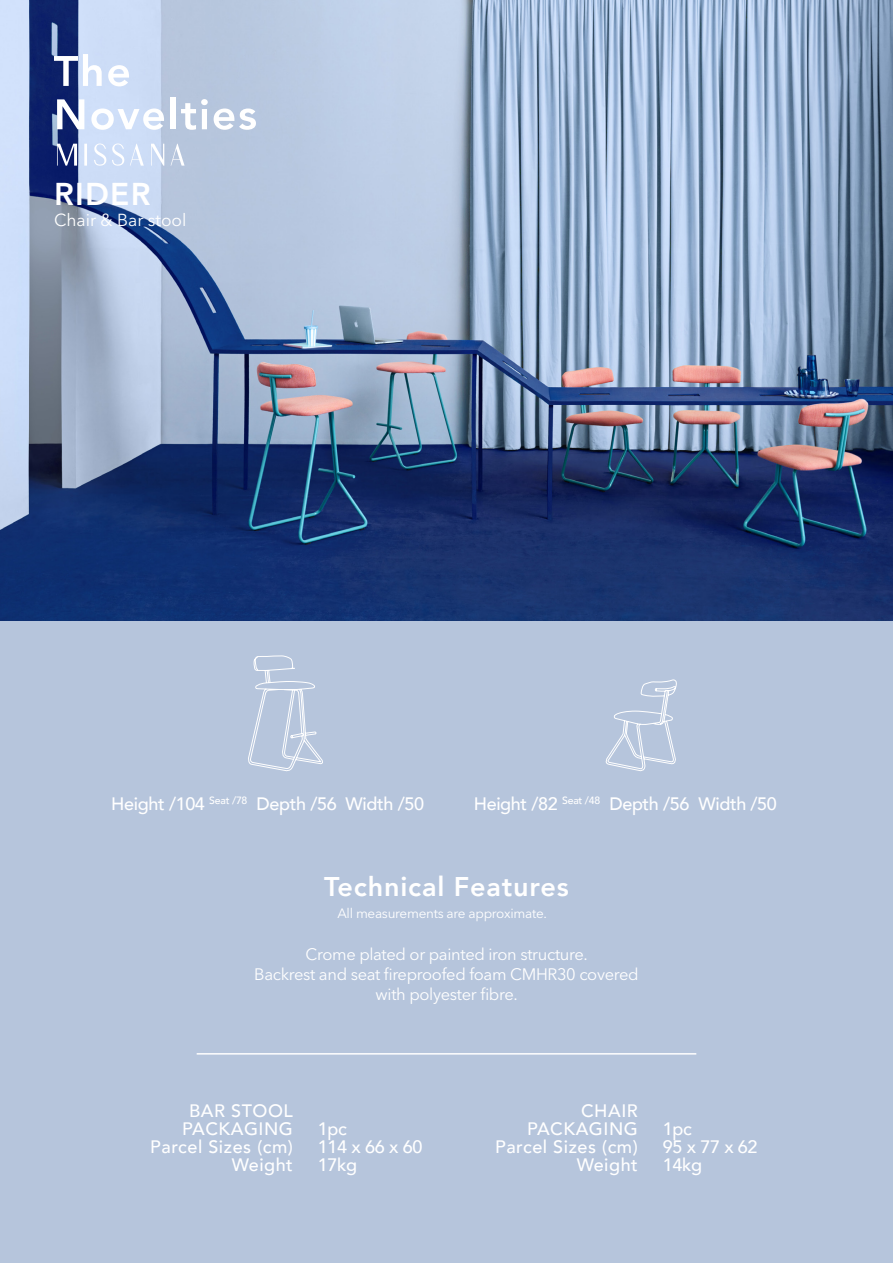
<style>
.page{position:relative;width:893px;height:1263px;background:#fff}
.page>*{position:absolute;margin:0;border:0;box-sizing:border-box;transform-origin:0 0}
.t1{font:800 31.5px "Avenir";letter-spacing:.04em;color:#fff}
.t2{font:800 27px "Avenir";letter-spacing:.03em;color:#fff}
.t3{font:500 18px "Avenir";letter-spacing:-.015em;color:#fff}
.t4{font:500 18px "Avenir";letter-spacing:.03em;color:#fff}
.t5{font:17.25px "Avenir Next LT Pro";color:#fff}
.t6{font:16.5px/19.8px "Avenir Next LT Pro";letter-spacing:-.02em;color:#fff;text-align:center}
.t7{font:13.5px "Avenir Next LT Pro";letter-spacing:-.02em;color:#fff}
</style>
<div class="page">
<div style="left:0;top:591px;width:893px;height:672px;background:#b6c5dc"></div>
<img style="left:0;top:0;width:893px;height:621px">
<svg style="left:54px;top:54px;width:48px;height:32px"></svg>
<svg style="left:108px;top:65px;width:21px;height:21px"></svg>
<svg style="left:57px;top:99px;width:27px;height:30px"></svg>
<svg style="left:91px;top:108px;width:73px;height:22px"></svg>
<div style="left:171px;top:97px;width:5px;height:32px;background:#fff"></div>
<svg style="left:181px;top:99px;width:27px;height:31px"></svg>
<svg style="left:214px;top:108px;width:42px;height:22px"></svg>
<svg style="left:130px;top:144px;width:14px;height:22px"></svg>
<svg style="left:57px;top:144px;width:20px;height:22px"></svg>
<hr style="left:84px;top:144px;width:3px;height:22px;background:#fff">
<svg style="left:112px;top:144px;width:12px;height:22px"></svg>
<svg style="left:94px;top:144px;width:12px;height:22px"></svg>
<svg style="left:151px;top:144px;width:13px;height:22px"></svg>
<svg style="left:171px;top:144px;width:14px;height:22px"></svg>
<hr style="left:197px;top:1053px;width:499px;height:1px;background:#fff">
<svg style="left:248px;top:655px;width:429px;height:116px"></svg>
<p class="t1" style="left:54px;top:169px;width:98px">RIDER</p>
<p class="t5" style="left:54px;top:209px;width:134px">Chair &amp; Bar stool</p>
<p class="t3" style="left:111px;top:788px;width:314px">Height /104 <sup>Seat</sup> <sup>/78</sup> Depth /56 Width /50</p>
<p class="t3" style="left:609px;top:788px;width:169px">Depth /56 Width /50</p>
<p class="t3" style="left:474px;top:788px;width:128px">Height /82 <sup>Seat</sup> <sup>/48</sup></p>
<p class="t2" style="left:324px;top:865px;width:246px">Technical Features</p>
<p class="t7" style="left:337px;top:905px;width:211px">All measurements are approximate.</p>
<p class="t6" style="left:306px;top:944px;width:284px">Crome plated or painted iron structure.</p>
<p class="t6" style="left:254px;top:964px;width:386px">Backrest and seat fireproofed foam CMHR30 covered with polyester fibre.</p>
<p class="t4" style="left:189px;top:1095px;width:105px">BAR STOOL</p>
<p class="t4" style="left:182px;top:1113px;width:112px">PACKAGING</p>
<p class="t4" style="left:150px;top:1131px;width:144px">Parcel Sizes (cm)</p>
<p class="t3" style="left:232px;top:1149px;width:63px">Weight</p>
<p class="t3" style="left:318px;top:1113px;width:30px">1pc</p>
<p class="t3" style="left:318px;top:1131px;width:106px">114 x 66 x 60</p>
<p class="t3" style="left:318px;top:1149px;width:41px">17kg</p>
<p class="t3" style="left:581px;top:1095px;width:58px">CHAIR</p>
<p class="t4" style="left:527px;top:1113px;width:112px">PACKAGING</p>
<p class="t4" style="left:495px;top:1131px;width:144px">Parcel Sizes (cm)</p>
<p class="t3" style="left:577px;top:1149px;width:63px">Weight</p>
<p class="t3" style="left:663px;top:1113px;width:30px">1pc</p>
<p class="t3" style="left:663px;top:1131px;width:96px">95 x 77 x 62</p>
<p class="t3" style="left:663px;top:1149px;width:41px">14kg</p>
</div>
